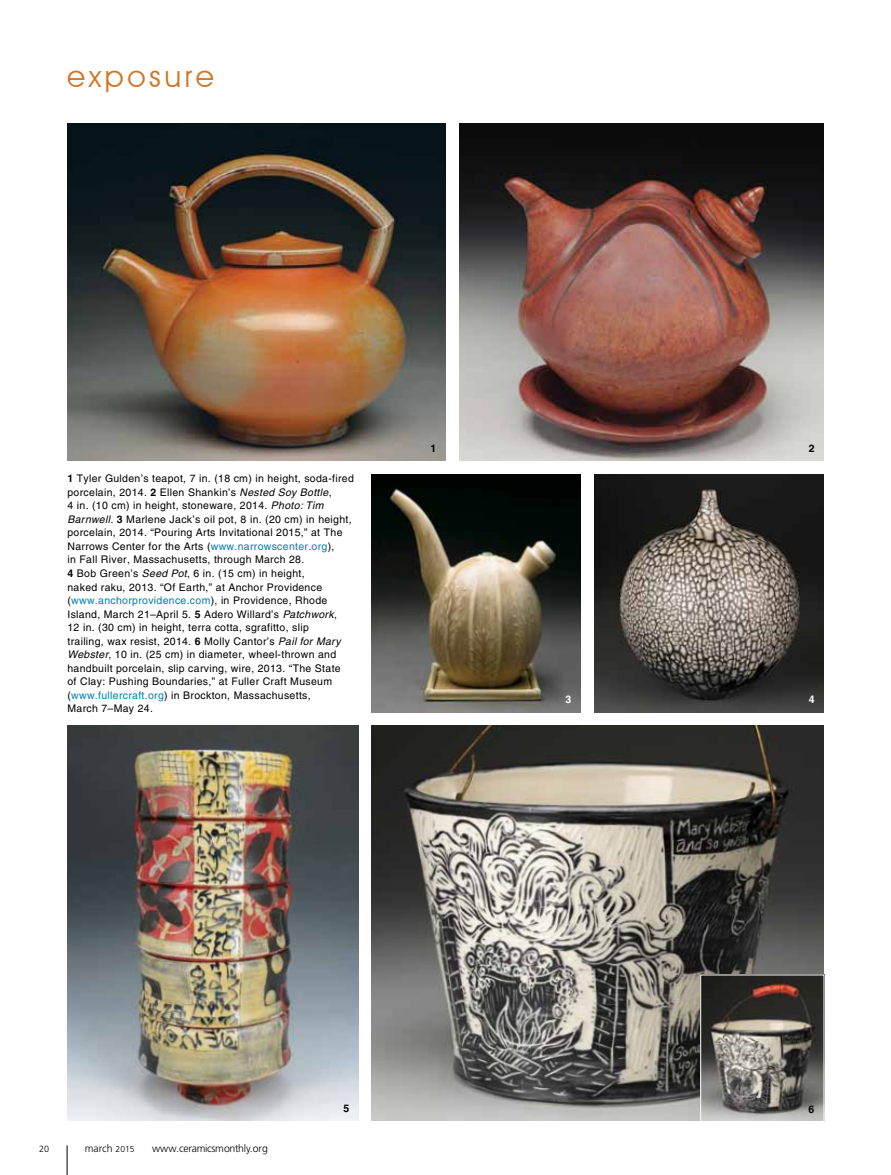
<style>
.page{position:relative;width:891px;height:1175px;background:#fff}
.page>*{position:absolute;margin:0;border:0;box-sizing:border-box;transform-origin:0 0}
.t1{font:30px "Avant Garde IT Cby BT";letter-spacing:.12em;color:#cf7829}
.t2{font:10.5px/13.5px "Helvetica";letter-spacing:.03em;color:#000}
.t3{font:300 10.5px "Frutiger";letter-spacing:-.025em;color:#000}
.t4{font:700 10.5px "Helvetica";color:#000}
.t5{font:700 10.5px "Helvetica";color:#fff}
.t6{font:300 9px "Frutiger";color:#000}
.s1{font-weight:700}
.s2{font-style:italic}
.s3{color:#0080ae}
.s4{font-size:8.55px}
</style>
<div class="page">
<svg style="left:67px;top:1145px;width:1px;height:29px"></svg>
<img style="left:68px;top:123px;width:378px;height:338px">
<img style="left:372px;top:474px;width:209px;height:238px">
<img style="left:459px;top:123px;width:365px;height:338px">
<img style="left:68px;top:726px;width:290px;height:395px">
<img style="left:372px;top:726px;width:452px;height:395px">
<img style="left:594px;top:474px;width:230px;height:238px">
<img style="left:702px;top:976px;width:121px;height:144px">
<div style="left:700px;top:974px;width:125px;height:148px;border:1px solid #fff"></div>
<h1 class="t1" style="left:67px;top:58px;width:148px">exposure</h1>
<p class="t2" style="left:68px;top:472px;width:288px"><span class="s1">1</span> Tyler Gulden’s teapot, 7 in. (18 cm) in height, soda-fired porcelain, 2014. <span class="s1">2</span> Ellen Shankin’s <span class="s2">Nested Soy Bottle</span>,<br>4 in. (10 cm) in height, stoneware, 2014. <span class="s2">Photo: Tim Barnwell.</span> <span class="s1">3</span> Marlene Jack’s oil pot, 8 in. (20 cm) in height, porcelain, 2014. “Pouring Arts Invitational 2015,” at The Narrows Center for the Arts (<span class="s3">www.narrowscenter.org</span>),<br>in Fall River, Massachusetts, through March 28.<br><span class="s1">4</span> Bob Green’s <span class="s2">Seed Pot</span>, 6 in. (15 cm) in height,<br>naked raku, 2013. “Of Earth,” at Anchor Providence (<span class="s3">www.anchorprovidence.com</span>), in Providence, Rhode Island, March 21–April 5. <span class="s1">5</span> Adero Willard’s <span class="s2">Patchwork</span>,<br>12 in. (30 cm) in height, terra cotta, sgrafitto, slip<br>trailing, wax resist, 2014. <span class="s1">6</span> Molly Cantor’s <span class="s2">Pail for Mary Webster</span>, 10 in. (25 cm) in diameter, wheel-thrown and handbuilt porcelain, slip carving, wire, 2013. “The State<br>of Clay: Pushing Boundaries,” at Fuller Craft Museum (<span class="s3">www.fullercraft.org</span>) in Brockton, Massachusetts,<br>March 7–May 24.</p>
<p class="t4" style="left:431px;top:441px;width:7px">1</p>
<p class="t4" style="left:809px;top:441px;width:7px">2</p>
<p class="t5" style="left:566px;top:693px;width:7px">3</p>
<p class="t5" style="left:809px;top:693px;width:7px">4</p>
<p class="t6" style="left:39px;top:1143px;width:12px">20</p>
<p class="t3" style="left:85px;top:1142px;width:51px">march <span class="s4">2015</span></p>
<p class="t3" style="left:152px;top:1142px;width:117px">www.ceramicsmonthly.org</p>
<p class="t4" style="left:343px;top:1101px;width:7px">5</p>
<p class="t4" style="left:809px;top:1102px;width:7px">6</p>
</div>
